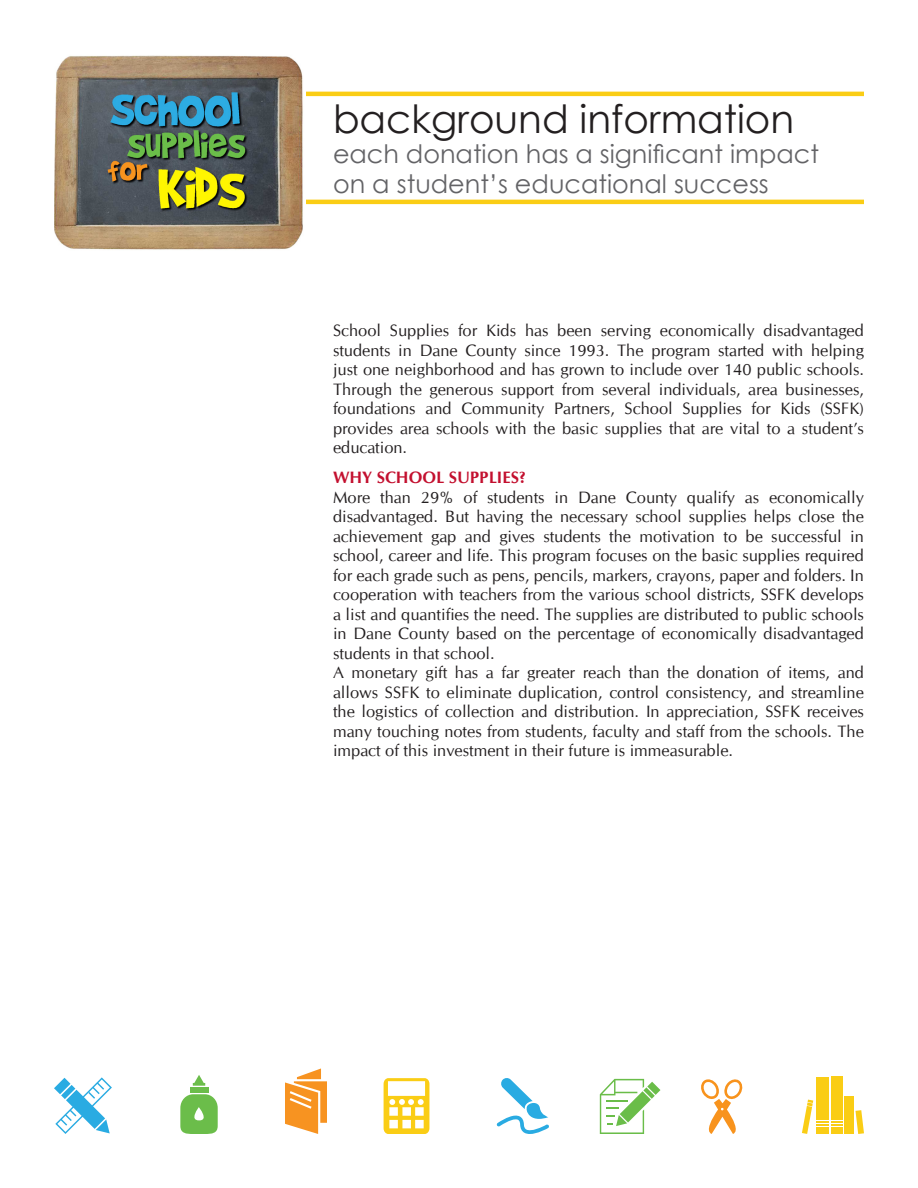
<style>
.page{position:relative;width:918px;height:1188px;background:#fff}
.page>*{position:absolute;margin:0;border:0;box-sizing:border-box;transform-origin:0 0}
.t1{font:39px "Century Gothic";color:#231f20}
.t2{font:25.5px/30px "Century Gothic";color:#636366}
.t3{font:16.5px/19.5px "CG Omega";color:#231f20;text-align:justify}
.t4{font:700 16.5px "CG Omega";color:#c3102f}
</style>
<div class="page">
<div style="left:845px;top:1096px;width:9px;height:38px;background:#facd15"></div>
<svg style="left:855px;top:1110px;width:9px;height:24px"></svg>
<div style="left:816px;top:1077px;width:13px;height:43px;background:#facd15"></div>
<div style="left:831px;top:1076px;width:11px;height:44px;background:#facd15"></div>
<svg style="left:802px;top:1100px;width:40px;height:34px"></svg>
<svg style="left:285px;top:1068px;width:42px;height:66px"></svg>
<svg style="left:384px;top:1078px;width:45px;height:56px"></svg>
<svg style="left:600px;top:1079px;width:60px;height:55px"></svg>
<div style="left:190px;top:1087px;width:18px;height:6px;background:#6bbd4a"></div>
<svg style="left:193px;top:1075px;width:12px;height:11px"></svg>
<svg style="left:180px;top:1094px;width:38px;height:40px"></svg>
<svg style="left:497px;top:1078px;width:52px;height:56px"></svg>
<svg style="left:701px;top:1079px;width:42px;height:55px"></svg>
<svg style="left:54px;top:1077px;width:58px;height:57px"></svg>
<hr style="left:54px;top:92px;width:810px;height:4px;background:#facd15">
<hr style="left:54px;top:200px;width:810px;height:4px;background:#facd15">
<img style="left:54px;top:55px;width:252px;height:195px">
<p class="t1" style="left:333px;top:92px;width:463px">background information</p>
<p class="t2" style="left:333px;top:138px;width:487px">each donation has a significant impact on a student’s educational success</p>
<p class="t3" style="left:333px;top:321px;width:532px">School Supplies for Kids has been serving economically disadvantaged students in Dane County since 1993. The program started with helping just one neighborhood and has grown to include over 140 public schools.<br>Through the generous support from several individuals, area businesses, foundations and Community Partners, School Supplies for Kids (SSFK) provides area schools with the basic supplies that are vital to a student’s education.</p>
<p class="t4" style="left:333px;top:467px;width:195px">WHY SCHOOL SUPPLIES?</p>
<p class="t3" style="left:333px;top:488px;width:532px">More than 29% of students in Dane County qualify as economically disadvantaged. But having the necessary school supplies helps close the achievement gap and gives students the motivation to be successful in school, career and life. This program focuses on the basic supplies required for each grade such as pens, pencils, markers, crayons, paper and folders. In cooperation with teachers from the various school districts, SSFK develops a list and quantifies the need. The supplies are distributed to public schools in Dane County based on the percentage of economically disadvantaged students in that school.</p>
<p class="t3" style="left:333px;top:663px;width:532px">A monetary gift has a far greater reach than the donation of items, and allows SSFK to eliminate duplication, control consistency, and streamline the logistics of collection and distribution. In appreciation, SSFK receives many touching notes from students, faculty and staff from the schools. The impact of this investment in their future is immeasurable.</p>
</div>
